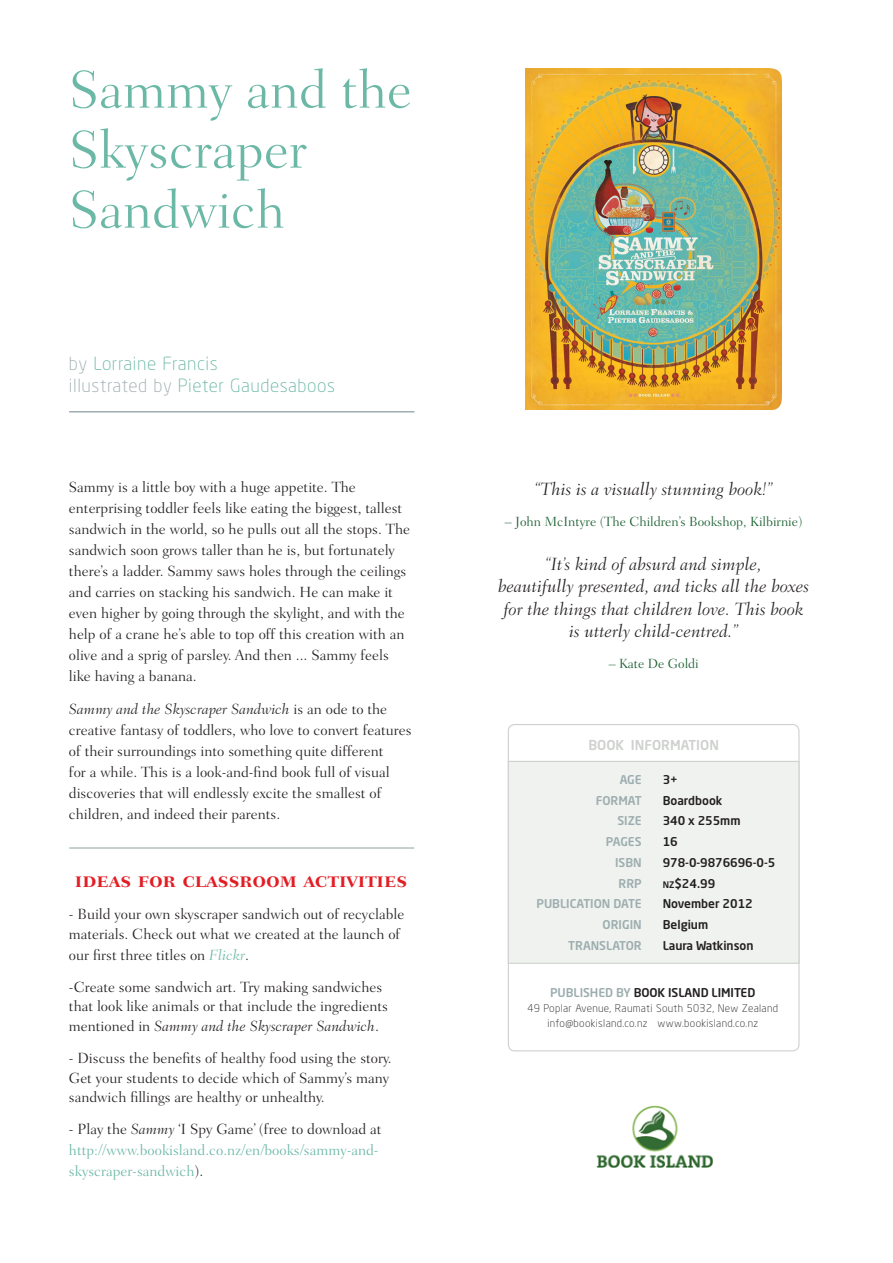
<style>
.page{position:relative;width:893px;height:1263px;background:#fff}
.page>*{position:absolute;margin:0;border:0;box-sizing:border-box;transform-origin:0 0}
.t1{font:300 54px/60px "Fairfield LT Std";color:#6bb8a6}
.Intro{font:700 22.5px "Fairfield LT Std";color:#e21e25}
.t2{font:italic 300 18px/22.5px "Fairfield LT Std";color:#231f20;text-align:center}
.Author{font:300 18px/22.5px "Neo Sans Std";letter-spacing:.03em;color:#6bb8a6}
.Intro-2{font:300 15px/21px "Fairfield LT Std";color:#231f20}
.Intro-3{font:300 15px/21px "Fairfield LT Std";color:#6bb8a6}
.Quoted_by{font:300 13.5px "Fairfield LT Std";color:#185e2f}
.t3{font:500 13.5px "Neo Sans Std";color:#ced1cd}
.Book_Info{font:500 12px "Neo Sans Std";letter-spacing:-.005em;color:#231f20}
.Book_Info-2{font:500 12px "Neo Sans Std";color:#9dadaf}
.Book_Info-3{font:300 10.5px/15px "Neo Sans Std";letter-spacing:.03em;color:#231f20;text-align:center}
.s1{color:#9dadaf}
.s2{font-style:italic}
.s3{font-style:italic;color:#6bb8a6}
.s4{color:#231f20}
.s5{font-style:italic;color:#231f20}
.s6{font-size:9px}
</style>
<div class="page">
<hr style="left:70px;top:411px;width:344px;height:1px;background:#9dadaf">
<img style="left:526px;top:68px;width:255px;height:341px">
<hr style="left:70px;top:847px;width:344px;height:1px;background:#9dadaf">
<div style="left:508px;top:761px;width:291px;height:202px;background:#eff2ee"></div>
<div style="left:508px;top:761px;width:291px;height:203px;border:1px solid #ced1cd"></div>
<img style="left:596px;top:1105px;width:117px;height:62px">
<p class="t1" style="left:69px;top:60px;width:344px">Sammy and the<br>Skyscraper<br>Sandwich</p>
<p class="Author" style="left:69px;top:352px;width:268px"><span class="s1">by</span> Lorraine Francis<br><span class="s1">illustrated by</span> Pieter Gaudesaboos</p>
<p class="Intro-2" style="left:69px;top:476px;width:343px">Sammy is a little boy with a huge appetite. The enterprising toddler feels like eating the biggest, tallest sandwich in the world, so he pulls out all the stops. The sandwich soon grows taller than he is, but fortunately there’s a ladder. Sammy saws holes through the ceilings and carries on stacking his sandwich. He can make it even higher by going through the skylight, and with the help of a crane he’s able to top off this creation with an olive and a sprig of parsley. And then ... Sammy feels like having a banana.</p>
<p class="Intro-2" style="left:69px;top:699px;width:344px"><span class="s2">Sammy and the Skyscraper Sandwich</span> is an ode to the creative fantasy of toddlers, who love to convert features of their surroundings into something quite different<br>for a while. This is a look-and-find book full of visual discoveries that will endlessly excite the smallest of children, and indeed their parents.</p>
<p class="Intro" style="left:75px;top:866px;width:334px">ideas for classroom activities</p>
<p class="Intro-2" style="left:69px;top:904px;width:337px;line-height:19.5px">- Build your own skyscraper sandwich out of recyclable materials. Check out what we created at the launch of</p>
<p class="Intro-2" style="left:69px;top:944px;width:181px">our first three titles on <span class="s3">Flickr</span>.</p>
<p class="Intro-2" style="left:69px;top:977px;width:321px;line-height:19.5px">-Create some sandwich art. Try making sandwiches that look like animals or that include the ingredients mentioned in <span class="s2">Sammy and the Skyscraper Sandwich</span>.</p>
<p class="Intro-2" style="left:69px;top:1048px;width:324px;line-height:19.5px">- Discuss the benefits of healthy food using the story.<br>Get your students to decide which of Sammy’s many sandwich fillings are healthy or unhealthy.</p>
<p class="Intro-3" style="left:69px;top:1119px;width:314px"><span class="s4">- Play the</span> <span class="s5">Sammy</span> <span class="s4">‘I Spy Game’ (free to download at </span>http://www.bookisland.co.nz/en/books/sammy-and&shy;skyscraper-sandwich<span class="s4">).</span></p>
<p class="t2" style="left:535px;top:478px;width:239px">“This is a visually stunning book!”</p>
<p class="Quoted_by" style="left:505px;top:514px;width:299px">– John McIntyre (The Children’s Bookshop, Kilbirnie)</p>
<p class="t2" style="left:498px;top:552px;width:312px">“It’s kind of absurd and simple,<br>beautifully presented, and ticks all the boxes for the things that children love. This book is utterly child-centred.”</p>
<p class="Quoted_by" style="left:609px;top:656px;width:91px">– Kate De Goldi</p>
<p class="t3" style="left:588px;top:736px;width:132px">BOOK INFORMATION</p>
<p class="Book_Info-2" style="left:620px;top:772px;width:24px">AGE</p>
<p class="Book_Info" style="left:663px;top:772px;width:17px">3+</p>
<p class="Book_Info-2" style="left:596px;top:793px;width:48px">FORMAT</p>
<p class="Book_Info" style="left:663px;top:793px;width:61px">Boardbook</p>
<p class="Book_Info-2" style="left:617px;top:813px;width:26px">SIZE</p>
<p class="Book_Info" style="left:663px;top:813px;width:79px">340 x 255mm</p>
<p class="Book_Info-2" style="left:606px;top:834px;width:37px">PAGES</p>
<p class="Book_Info" style="left:663px;top:834px;width:17px">16</p>
<p class="Book_Info-2" style="left:615px;top:855px;width:28px">ISBN</p>
<p class="Book_Info" style="left:663px;top:855px;width:114px">978-0-9876696-0-5</p>
<p class="Book_Info-2" style="left:618px;top:876px;width:25px">RRP</p>
<p class="Book_Info" style="left:663px;top:876px;width:54px"><span class="s6">NZ</span>$24.99</p>
<p class="Book_Info-2" style="left:536px;top:896px;width:107px">PUBLICATION DATE</p>
<p class="Book_Info" style="left:663px;top:896px;width:92px">November 2012</p>
<p class="Book_Info-2" style="left:603px;top:917px;width:41px">ORIGIN</p>
<p class="Book_Info" style="left:663px;top:917px;width:47px">Belgium</p>
<p class="Book_Info-2" style="left:568px;top:938px;width:75px">TRANSLATOR</p>
<p class="Book_Info" style="left:663px;top:938px;width:92px">Laura Watkinson</p>
<p class="Book_Info" style="left:550px;top:985px;width:207px"><span class="s1">PUBLISHED BY</span> BOOK ISLAND LIMITED</p>
<p class="Book_Info-3" style="left:527px;top:1000px;width:252px">49 Poplar Avenue, Raumati South 5032, New Zealand info@bookisland.co.nz www.bookisland.co.nz</p>
</div>
